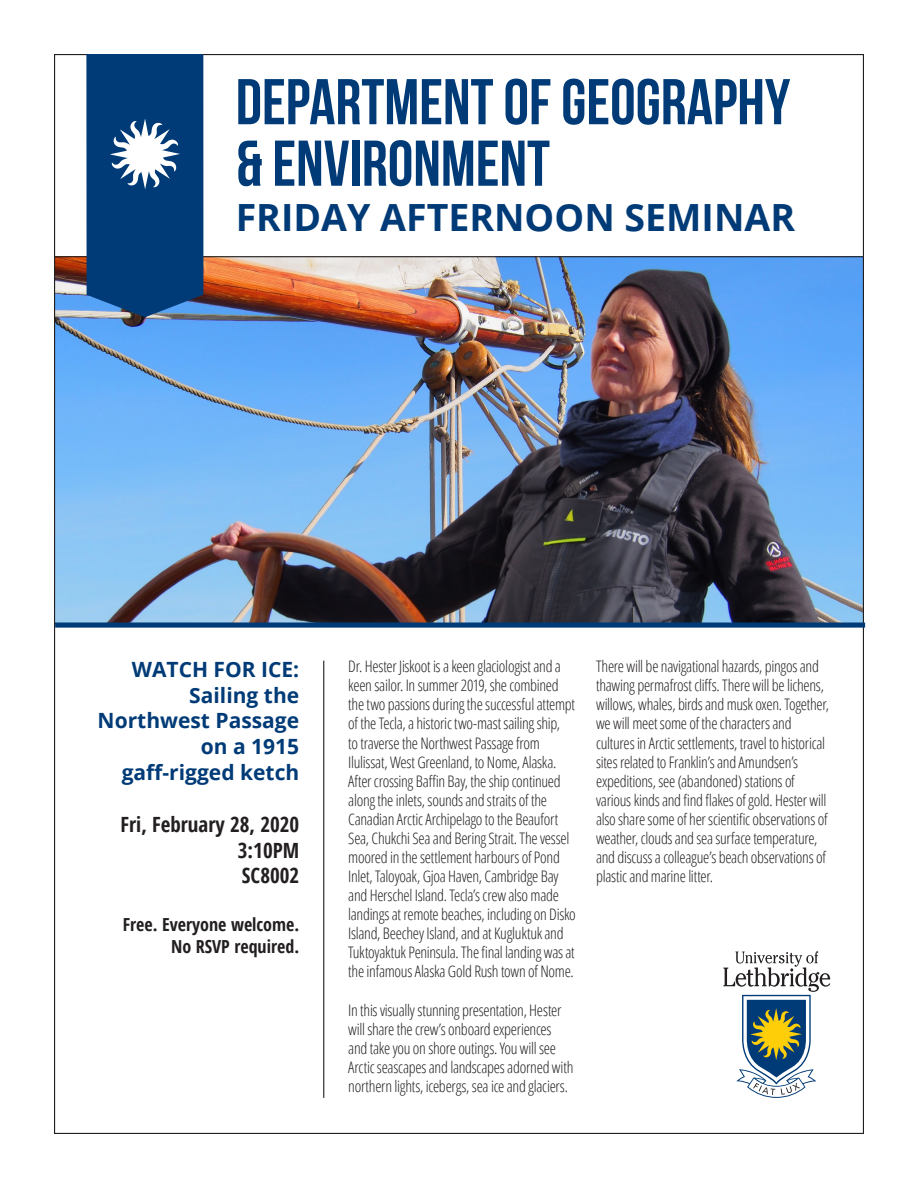
<style>
.page{position:relative;width:918px;height:1188px;background:#fff}
.page>*{position:absolute;margin:0;border:0;box-sizing:border-box;transform-origin:0 0}
.t1{font:64.5px "Bebas Neue";color:#003b77}
.t2{font:700 37.5px "Open Sans";color:#003b77}
.t3{font:700 21px/25.8px "Open Sans";color:#003b77;text-align:right}
.t4{font:700 condensed 21px "Open Sans";color:#231f20}
.t5{font:700 condensed 18px "Open Sans";color:#231f20}
.t6{font:300 condensed 15.9px/19px "Open Sans";letter-spacing:-.02em;color:#231f20}
</style>
<div class="page">
<img style="left:56px;top:258px;width:806px;height:364px">
<div style="left:55px;top:623px;width:810px;height:5px;background:#003b77"></div>
<hr style="left:323px;top:661px;width:1px;height:437px;background:#231f20">
<svg style="left:723px;top:951px;width:107px;height:147px"></svg>
<svg style="left:86px;top:54px;width:117px;height:263px"></svg>
<p class="t1" style="left:236px;top:67px;width:556px">DEPARTMENT OF GEOGRAPHY</p>
<p class="t1" style="left:236px;top:128px;width:316px">&amp; ENVIRONMENT</p>
<p class="t2" style="left:236px;top:191px;width:561px">FRIDAY AFTERNOON SEMINAR</p>
<p class="t3" style="left:132px;top:656px;width:169px">WATCH FOR ICE:</p>
<p class="t3" style="left:98px;top:682px;width:203px">Sailing the<br>Northwest Passage on a 1915</p>
<p class="t3" style="left:122px;top:759px;width:179px">gaff-rigged ketch</p>
<p class="t4" style="left:121px;top:810px;width:180px">Fri, February 28, 2020</p>
<p class="t4" style="left:238px;top:835px;width:63px">3:10PM</p>
<p class="t4" style="left:242px;top:861px;width:59px">SC8002</p>
<p class="t5" style="left:123px;top:912px;width:178px">Free. Everyone welcome.</p>
<p class="t5" style="left:171px;top:934px;width:130px">No RSVP required.</p>
<p class="t6" style="left:348px;top:656px;width:229px">Dr. Hester Jiskoot is a keen glaciologist and a keen sailor. In summer 2019, she combined the two passions during the successful attempt of the Tecla, a historic two-mast sailing ship,<br>to traverse the Northwest Passage from Ilulissat, West Greenland, to Nome, Alaska.<br>After crossing Baffin Bay, the ship continued along the inlets, sounds and straits of the Canadian Arctic Archipelago to the Beaufort Sea, Chukchi Sea and Bering Strait. The vessel moored in the settlement harbours of Pond Inlet, Taloyoak, Gjoa Haven, Cambridge Bay and Herschel Island. Tecla’s crew also made landings at remote beaches, including on Disko Island, Beechey Island, and at Kugluktuk and Tuktoyaktuk Peninsula. The final landing was at the infamous Alaska Gold Rush town of Nome.</p>
<p class="t6" style="left:348px;top:1000px;width:227px">In this visually stunning presentation, Hester will share the crew’s onboard experiences and take you on shore outings. You will see Arctic seascapes and landscapes adorned with northern lights, icebergs, sea ice and glaciers.</p>
<p class="t6" style="left:596px;top:656px;width:235px">There will be navigational hazards, pingos and thawing permafrost cliffs. There will be lichens, willows, whales, birds and musk oxen. Together, we will meet some of the characters and cultures in Arctic settlements, travel to historical sites related to Franklin’s and Amundsen’s expeditions, see (abandoned) stations of various kinds and find flakes of gold. Hester will also share some of her scientific observations of weather, clouds and sea surface temperature, and discuss a colleague’s beach observations of plastic and marine litter.</p>
</div>
